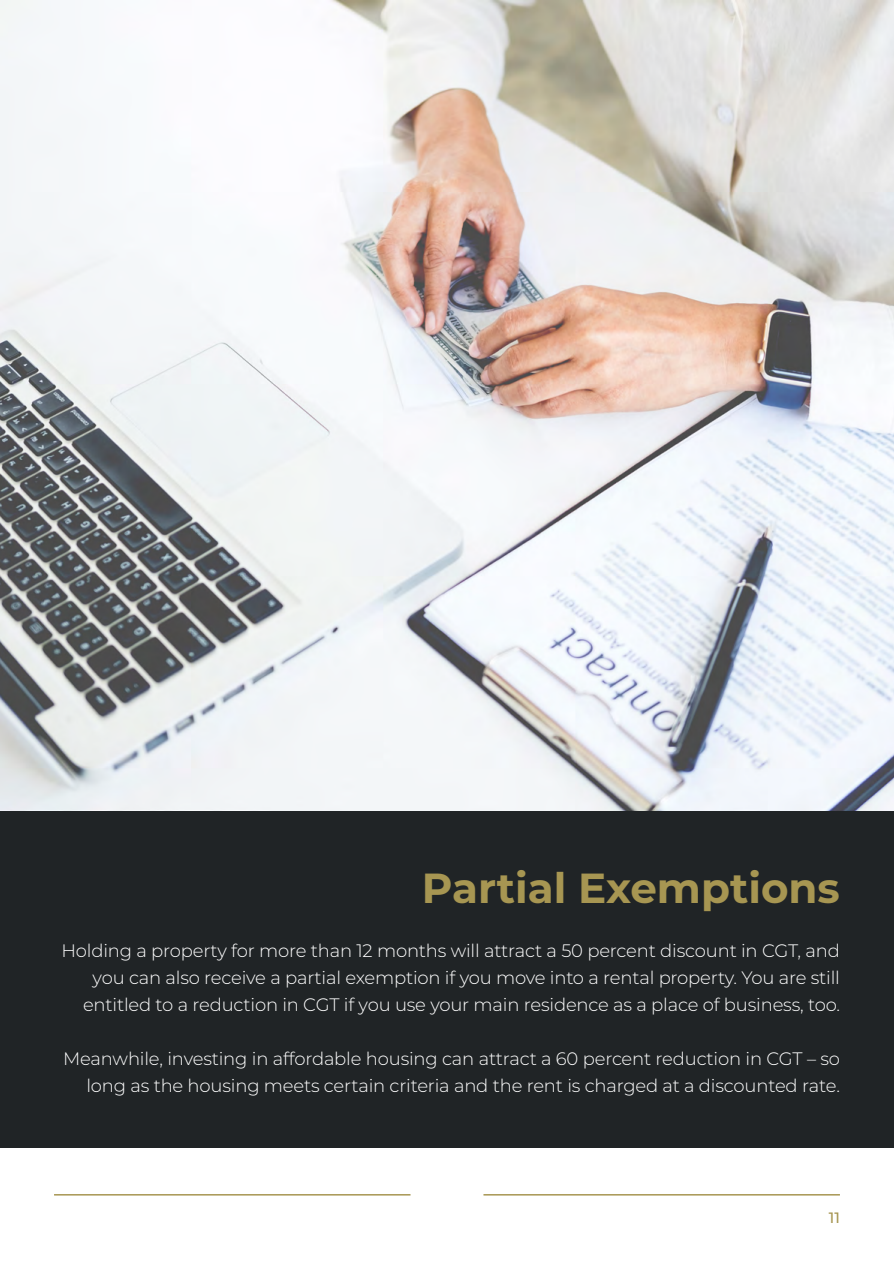
<style>
.page{position:relative;width:894px;height:1263px;background:#fff}
.page>*{position:absolute;margin:0;border:0;box-sizing:border-box;transform-origin:0 0}
.t1{font:700 42px "Montserrat";color:#a79652}
.t2{font:300 18px/27px "Montserrat";letter-spacing:-.01em;color:#fff;text-align:right}
.t3{font:500 15px "Montserrat";color:#a79652}
</style>
<div class="page">
<div style="left:0;top:607px;width:893px;height:540px;background:#202426"></div>
<img style="left:1px;top:0;width:892px;height:810px">
<hr style="left:54px;top:1194px;width:356px;height:1px;background:#a79652">
<hr style="left:483px;top:1194px;width:356px;height:1px;background:#a79652">
<h1 class="t1" style="left:422px;top:857px;width:419px">Partial Exemptions</h1>
<p class="t2" style="left:61px;top:936px;width:779px">Holding a property for more than 12 months will attract a 50 percent discount in CGT, and you can also receive a partial exemption if you move into a rental property. You are still entitled to a reduction in CGT if you use your main residence as a place of business, too.</p>
<p class="t2" style="left:63px;top:1044px;width:778px">Meanwhile, investing in affordable housing can attract a 60 percent reduction in CGT – so long as the housing meets certain criteria and the rent is charged at a discounted rate.</p>
<p class="t3" style="left:828px;top:1206px;width:13px">11</p>
</div>
